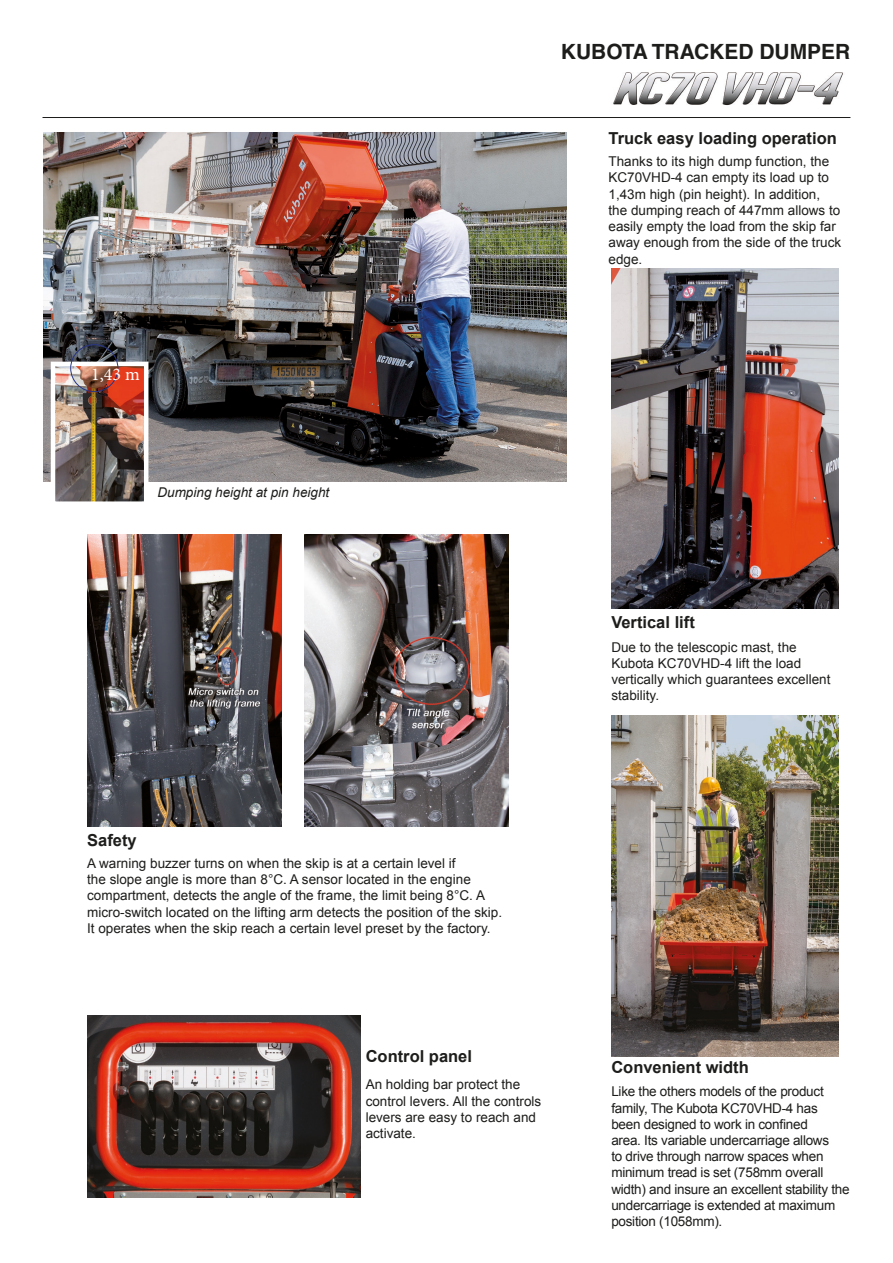
<style>
.page{position:relative;width:893px;height:1263px;background:#fff}
.page>*{position:absolute;margin:0;border:0;box-sizing:border-box;transform-origin:0 0}
.t1{font:700 21px "Helvetica CE";color:#1d1d1b}
.t2{font:18px "Minion Pro";color:#fff}
.t3{font:700 16.5px "Arial";color:#1d1d1b}
.t4{font:13.5px/16.2px "Arial";color:#1d1d1b}
.t5{font:13.5px/16.2px "Arial";letter-spacing:-.02em;color:#1d1d1b}
.t6{font:italic 13.5px "Arial";color:#1d1d1b}
</style>
<div class="page">
<img style="left:613px;top:72px;width:230px;height:33px">
<img style="left:304px;top:534px;width:205px;height:292px">
<img style="left:87px;top:534px;width:195px;height:292px">
<img style="left:611px;top:715px;width:228px;height:342px">
<img style="left:44px;top:132px;width:523px;height:349px">
<img style="left:56px;top:367px;width:87px;height:134px">
<div style="left:51px;top:362px;width:97px;height:144px;border:4px solid #fff"></div>
<img style="left:87px;top:1015px;width:274px;height:182px">
<img style="left:611px;top:268px;width:227px;height:340px">
<div style="left:70px;top:344px;width:48px;height:48px;border:1px solid #283583;border-radius:50%"></div>
<hr style="left:43px;top:117px;width:807px;height:1px;background:#1d1d1b">
<h2 class="t2" style="left:91px;top:362px;width:50px">1,43 m</h2>
<p class="t6" style="left:157px;top:483px;width:173px">Dumping height at pin height</p>
<h1 class="t1" style="left:561px;top:39px;width:291px">KUBOTA TRACKED DUMPER</h1>
<p class="t3" style="left:608px;top:127px;width:230px">Truck easy loading operation</p>
<p class="t4" style="left:608px;top:154px;width:234px">Thanks to its high dump function, the<br>KC70VHD-4 can empty its load up to<br>1,43m high (pin height). In addition, the dumping reach of 447mm allows to easily empty the load from the skip far away enough from the side of the truck edge.</p>
<p class="t3" style="left:611px;top:611px;width:85px">Vertical lift</p>
<p class="t4" style="left:611px;top:639px;width:221px">Due to the telescopic mast, the<br>Kubota KC70VHD-4 lift the load vertically which guarantees excellent stability.</p>
<p class="t3" style="left:87px;top:829px;width:51px">Safety</p>
<p class="t4" style="left:87px;top:855px;width:416px">A warning buzzer turns on when the skip is at a certain level if<br>the slope angle is more than 8°C. A sensor located in the engine compartment, detects the angle of the frame, the limit being 8°C. A micro-switch located on the lifting arm detects the position of the skip.<br>It operates when the skip reach a certain level preset by the factory.</p>
<p class="t3" style="left:366px;top:1045px;width:108px">Control panel</p>
<p class="t4" style="left:366px;top:1077px;width:177px">An holding bar protect the control levers. All the controls levers are easy to reach and activate.</p>
<p class="t3" style="left:611px;top:1057px;width:139px">Convenient width</p>
<p class="t5" style="left:611px;top:1084px;width:240px">Like the others models of the product family, The Kubota KC70VHD-4 has been designed to work in confined<br>area. Its variable undercarriage allows<br>to drive through narrow spaces when minimum tread is set (758mm overall width) and insure an excellent stability the undercarriage is extended at maximum position (1058mm).</p>
</div>
